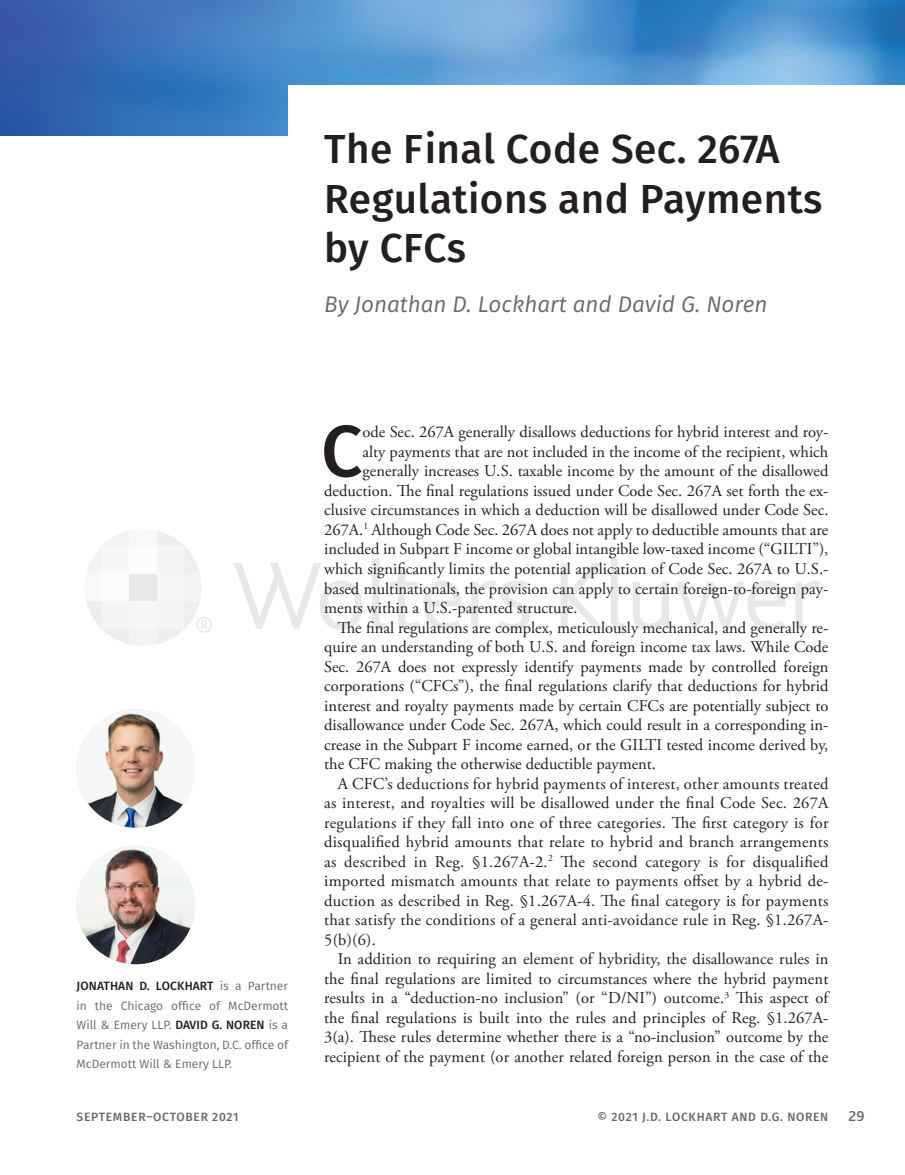
<style>
.page{position:relative;width:905px;height:1175px;background:#fff}
.page>*{position:absolute;margin:0;border:0;box-sizing:border-box;transform-origin:0 0}
.t1{font:500 72.9px "Fira Sans";color:#231f20}
.t2{font:500 40.5px/49.5px "Fira Sans";letter-spacing:.01em;color:#231f20}
.t3{font:italic 22.5px "Fira Sans";color:#69696c}
.t4{font:16.5px "Adobe Garamond Pro";color:#231f20}
.t5{font:500 15px "Bliss 2";color:#69696c}
.t6{font:12px/19.5px "Fira Sans";color:#69696c;text-align:justify}
.t7{font:500 12px "Fira Sans";letter-spacing:.06em;color:#69696c}
.t8{font:500 12px "Fira Sans";letter-spacing:.01em;color:#231f20}
.s1{font-weight:500;color:#231f20}
</style>
<div class="page">
<img style="left:0;top:0;width:904px;height:135px">
<svg style="left:234px;top:563px;width:128px;height:67px"></svg>
<svg style="left:372px;top:558px;width:89px;height:72px"></svg>
<svg style="left:795px;top:581px;width:25px;height:48px"></svg>
<svg style="left:471px;top:581px;width:58px;height:49px"></svg>
<svg style="left:561px;top:563px;width:42px;height:66px"></svg>
<svg style="left:611px;top:558px;width:14px;height:72px"></svg>
<svg style="left:633px;top:582px;width:37px;height:48px"></svg>
<svg style="left:677px;top:581px;width:108px;height:49px"></svg>
<svg style="left:86px;top:531px;width:126px;height:115px"></svg>
<div style="left:288px;top:85px;width:616px;height:50px;background:#fff"></div>
<img style="left:76px;top:845px;width:119px;height:119px;border-radius:59px">
<img style="left:76px;top:709px;width:119px;height:118px;border-radius:59px">
<h2 class="t2" style="left:324px;top:122px;width:500px">The Final Code Sec. 267A<br>Regulations and Payments by CFCs</h2>
<h3 class="t3" style="left:324px;top:287px;width:445px">By Jonathan D. Lockhart and David G. Noren</h3>
<p class="t6" style="left:76px;top:976px;width:213px;text-indent:143px">is a Partner in the Chicago office of McDermott Will &amp; Emery LLP. <span class="s1">DAVID G. NOREN</span></p>
<p class="t8" style="left:77px;top:976px;width:21px">JONATHAN</p>
<p class="t8" style="left:139px;top:976px;width:39px">D. LOCKHART</p>
<p class="t6" style="left:76px;top:1015px;width:213px;text-indent:192px">is a Partner in the Washington, D.C. office of McDermott Will &amp; Emery LLP.</p>
<h1 class="t1" style="left:321px;top:392px;width:39px">C</h1>
<p class="t4" style="left:362px;top:422px;width:467px">ode Sec. 267A generally disallows deductions for hybrid interest and roy-</p>
<p class="t4" style="left:362px;top:442px;width:467px">alty payments that are not included in the income of the recipient, which</p>
<p class="t4" style="left:362px;top:461px;width:467px">generally increases U.S. taxable income by the amount of the disallowed</p>
<p class="t4" style="left:324px;top:481px;width:506px">deduction. The final regulations issued under Code Sec. 267A set forth the ex-</p>
<p class="t4" style="left:324px;top:500px;width:506px">clusive circumstances in which a deduction will be disallowed under Code Sec.</p>
<p class="t4" style="left:324px;top:520px;width:505px">267A.<sup>1</sup> Although Code Sec. 267A does not apply to deductible amounts that are</p>
<p class="t4" style="left:324px;top:539px;width:505px">included in Subpart F income or global intangible low-taxed income (“GILTI”),</p>
<p class="t4" style="left:324px;top:559px;width:506px">which significantly limits the potential application of Code Sec. 267A to U.S.-</p>
<p class="t4" style="left:324px;top:578px;width:506px">based multinationals, the provision can apply to certain foreign-to-foreign pay-</p>
<p class="t4" style="left:324px;top:598px;width:255px">ments within a U.S.-parented structure.</p>
<p class="t4" style="left:338px;top:617px;width:492px">The final regulations are complex, meticulously mechanical, and generally re-</p>
<p class="t4" style="left:324px;top:637px;width:506px">quire an understanding of both U.S. and foreign income tax laws. While Code</p>
<p class="t4" style="left:324px;top:656px;width:506px">Sec. 267A does not expressly identify payments made by controlled foreign</p>
<p class="t4" style="left:324px;top:676px;width:505px">corporations (“CFCs”), the final regulations clarify that deductions for hybrid</p>
<p class="t4" style="left:324px;top:695px;width:506px">interest and royalty payments made by certain CFCs are potentially subject to</p>
<p class="t4" style="left:324px;top:715px;width:506px">disallowance under Code Sec. 267A, which could result in a corresponding in-</p>
<p class="t4" style="left:324px;top:734px;width:505px">crease in the Subpart F income earned, or the GILTI tested income derived by,</p>
<p class="t4" style="left:324px;top:754px;width:333px">the CFC making the otherwise deductible payment.</p>
<p class="t4" style="left:338px;top:773px;width:492px">A CFC’s deductions for hybrid payments of interest, other amounts treated</p>
<p class="t4" style="left:324px;top:793px;width:506px">as interest, and royalties will be disallowed under the final Code Sec. 267A</p>
<p class="t4" style="left:324px;top:812px;width:506px">regulations if they fall into one of three categories. The first category is for</p>
<p class="t4" style="left:324px;top:832px;width:506px">disqualified hybrid amounts that relate to hybrid and branch arrangements</p>
<p class="t4" style="left:324px;top:851px;width:505px">as described in Reg. §1.267A-2.<sup>2</sup> The second category is for disqualified</p>
<p class="t4" style="left:324px;top:871px;width:506px">imported mismatch amounts that relate to payments offset by a hybrid de-</p>
<p class="t4" style="left:324px;top:890px;width:506px">duction as described in Reg. §1.267A-4. The final category is for payments</p>
<p class="t4" style="left:324px;top:910px;width:506px">that satisfy the conditions of a general anti-avoidance rule in Reg. §1.267A-</p>
<p class="t4" style="left:324px;top:929px;width:53px">5(b)(6).</p>
<p class="t4" style="left:337px;top:949px;width:492px">In addition to requiring an element of hybridity, the disallowance rules in</p>
<p class="t4" style="left:324px;top:968px;width:505px">the final regulations are limited to circumstances where the hybrid payment</p>
<p class="t4" style="left:324px;top:988px;width:505px">results in a “deduction-no inclusion” (or “D/NI”) outcome.<sup>3</sup> This aspect of</p>
<p class="t4" style="left:324px;top:1007px;width:506px">the final regulations is built into the rules and principles of Reg. §1.267A-</p>
<p class="t4" style="left:324px;top:1027px;width:506px">3(a). These rules determine whether there is a “no-inclusion” outcome by the</p>
<p class="t4" style="left:324px;top:1046px;width:505px">recipient of the payment (or another related foreign person in the case of the</p>
<p class="t7" style="left:77px;top:1107px;width:163px">September–October 2021</p>
<p class="t7" style="left:597px;top:1107px;width:232px">© 2021 J.D. Lockhart and D.G. No ren</p>
<p class="t5" style="left:848px;top:1106px;width:18px">29</p>
</div>
